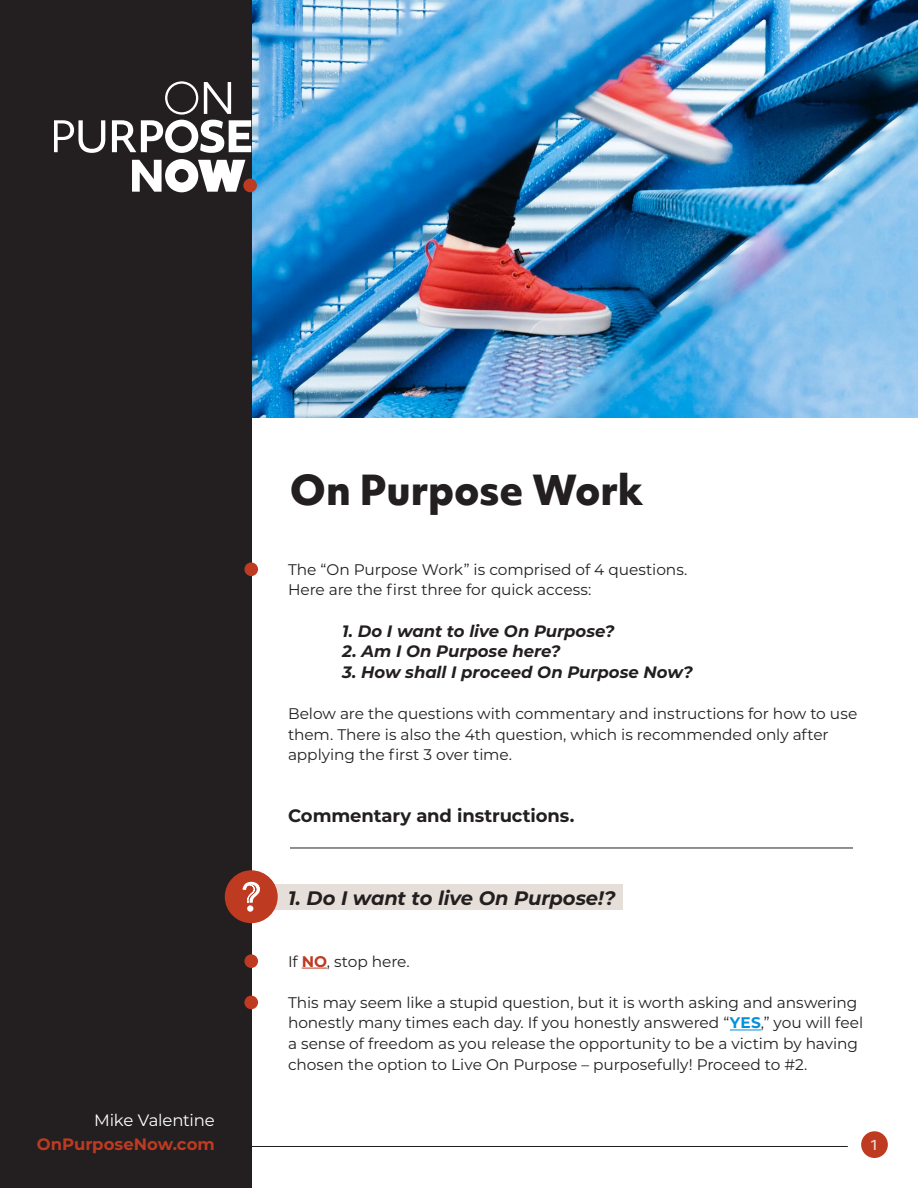
<style>
.page{position:relative;width:918px;height:1188px;background:#fff}
.page>*{position:absolute;margin:0;border:0;box-sizing:border-box;transform-origin:0 0}
.t1{font:800 39.75px "Objektiv Mk 1";letter-spacing:-.005em;color:#231f20}
.t2{font:italic 700 19.5px "Montserrat";letter-spacing:-.01em;color:#231f20}
.t3{font:700 18px "Montserrat";letter-spacing:-.005em;color:#231f20}
.t4{font:italic 700 16.5px "Montserrat";color:#231f20}
.t5{font:700 16.5px/24px "Montserrat";color:#be3a20;text-align:right}
.t6{font:15.3px/20.7px "Montserrat";letter-spacing:-.005em;color:#231f20}
.t7{font:500 13.5px "Objektiv Mk 1";color:#e6dfd9}
.s1{font-weight:400;color:#fff}
.s2{font-weight:700;color:#be3a20}
.s3{font-weight:700;color:#0090dd}
</style>
<div class="page">
<img style="left:251px;top:0;width:667px;height:418px">
<div style="left:262px;top:884px;width:361px;height:26px;background:#e6dfd9"></div>
<div style="left:861px;top:1131px;width:27px;height:27px;background:#be3a20;border-radius:50%"></div>
<div style="left:0;top:0;width:251px;height:1188px;background:#231f20"></div>
<svg style="left:302px;top:968px;width:25px;height:1px"></svg>
<hr style="left:730px;top:1030px;width:31px;height:1px;background:#0090dd">
<hr style="left:290px;top:848px;width:563px;height:1px;background:#231f20">
<svg style="left:54px;top:120px;width:51px;height:33px"></svg>
<svg style="left:112px;top:81px;width:139px;height:72px"></svg>
<svg style="left:132px;top:159px;width:113px;height:33px"></svg>
<div style="left:243px;top:179px;width:14px;height:13px;background:#be3a20;border-radius:50%"></div>
<div style="left:244px;top:954px;width:14px;height:14px;background:#be3a20;border-radius:50%"></div>
<div style="left:244px;top:996px;width:14px;height:13px;background:#be3a20;border-radius:50%"></div>
<div style="left:244px;top:562px;width:14px;height:14px;background:#be3a20;border-radius:50%"></div>
<div style="left:225px;top:870px;width:53px;height:53px;background:#be3a20;border-radius:50%"></div>
<svg style="left:242px;top:882px;width:18px;height:21px"></svg>
<div style="left:247px;top:905px;width:6px;height:7px;background:#fff;border-radius:50%"></div>
<hr style="left:251px;top:1146px;width:597px;height:1px;background:#231f20">
<p class="t5" style="left:37px;top:1107px;width:179px"><span class="s1">Mike Valentine<br></span>OnPurposeNow.com</p>
<p class="t1" style="left:290px;top:461px;width:355px">On Purpose Work</p>
<p class="t6" style="left:288px;top:558px;width:401px">The “On Purpose Work” is comprised of 4 questions.</p>
<p class="t6" style="left:288px;top:579px;width:305px">Here are the first three for quick access:</p>
<p class="t4" style="left:342px;top:619px;width:274px">1. Do I want to live On Purpose?</p>
<p class="t4" style="left:342px;top:639px;width:220px">2. Am I On Purpose here?</p>
<p class="t4" style="left:342px;top:660px;width:352px">3. How shall I proceed On Purpose Now?</p>
<p class="t6" style="left:288px;top:703px;width:571px">Below are the questions with commentary and instructions for how to use them. There is also the 4th question, which is recommended only after applying the first 3 over time.</p>
<p class="t3" style="left:288px;top:803px;width:288px">Commentary and instructions.</p>
<p class="t2" style="left:288px;top:884px;width:329px">1. Do I want to live On Purpose!?</p>
<p class="t6" style="left:288px;top:950px;width:123px">If <span class="s2">NO</span>, stop here.</p>
<p class="t6" style="left:288px;top:991px;width:577px">This may seem like a stupid question, but it is worth asking and answering honestly many times each day. If you honestly answered “<span class="s3">YES</span>,” you will feel a sense of freedom as you release the opportunity to be a victim by having chosen the option to Live On Purpose – purposefully! Proceed to #2.</p>
<p class="t7" style="left:870px;top:1136px;width:10px">1</p>
</div>
